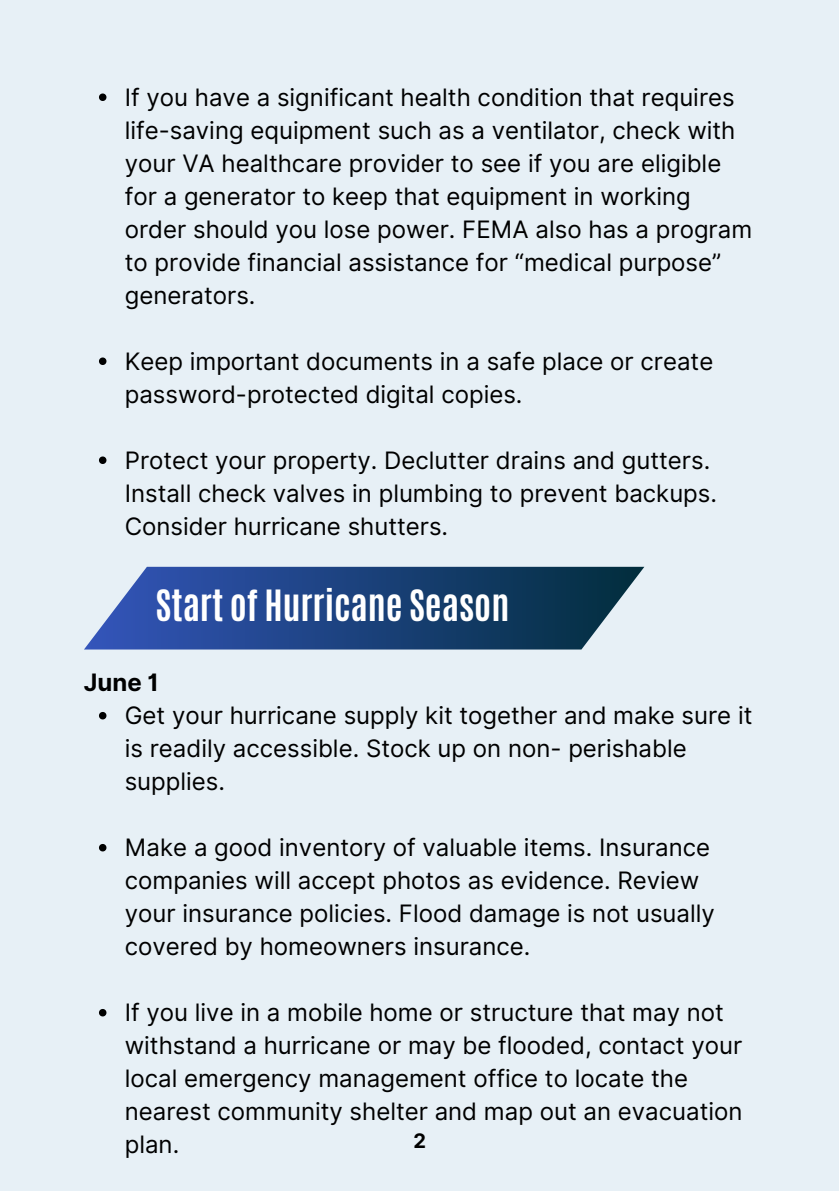
<style>
.page{position:relative;width:839px;height:1191px;background:#fff}
.page>*{position:absolute;margin:0;border:0;box-sizing:border-box;transform-origin:0 0}
.t1{font:700 36px "Antonio";color:#fff}
.t2{font:24px/33px "Inter";color:#000}
.t3{font:700 24px "Inter";color:#000}
.t4{font:700 20px "Inter";color:#000}
</style>
<div class="page">
<div style="left:0;top:0;width:838px;height:1191px;background:#e7f0f6"></div>
<svg style="left:99px;top:94px;width:7px;height:7px"></svg>
<svg style="left:99px;top:358px;width:7px;height:7px"></svg>
<svg style="left:99px;top:457px;width:7px;height:7px"></svg>
<svg style="left:84px;top:567px;width:560px;height:83px;background:#325589"></svg>
<svg style="left:99px;top:712px;width:7px;height:7px"></svg>
<svg style="left:99px;top:844px;width:7px;height:7px"></svg>
<svg style="left:99px;top:1009px;width:7px;height:7px"></svg>
<p class="t2" style="left:125px;top:80px;width:629px">If you have a significant health condition that requires life-saving equipment such as a ventilator, check with your VA healthcare provider to see if you are eligible for a generator to keep that equipment in working order should you lose power. FEMA also has a program to provide financial assistance for “medical purpose” generators.</p>
<p class="t2" style="left:125px;top:344px;width:590px">Keep important documents in a safe place or create password-protected digital copies.</p>
<p class="t2" style="left:125px;top:443px;width:594px">Protect your property. Declutter drains and gutters.<br>Install check valves in plumbing to prevent backups.<br>Consider hurricane shutters.</p>
<h1 class="t1" style="left:155px;top:580px;width:355px">Start of Hurricane Season</h1>
<h2 class="t3" style="left:84px;top:668px;width:76px">June 1</h2>
<p class="t2" style="left:125px;top:699px;width:629px">Get your hurricane supply kit together and make sure it is readily accessible. Stock up on non- perishable supplies.</p>
<p class="t2" style="left:125px;top:831px;width:591px">Make a good inventory of valuable items. Insurance companies will accept photos as evidence. Review your insurance policies. Flood damage is not usually covered by homeowners insurance.</p>
<p class="t2" style="left:125px;top:996px;width:619px">If you live in a mobile home or structure that may not withstand a hurricane or may be flooded, contact your local emergency management office to locate the nearest community shelter and map out an evacuation plan.</p>
<p class="t4" style="left:413px;top:1129px;width:14px">2</p>
</div>
